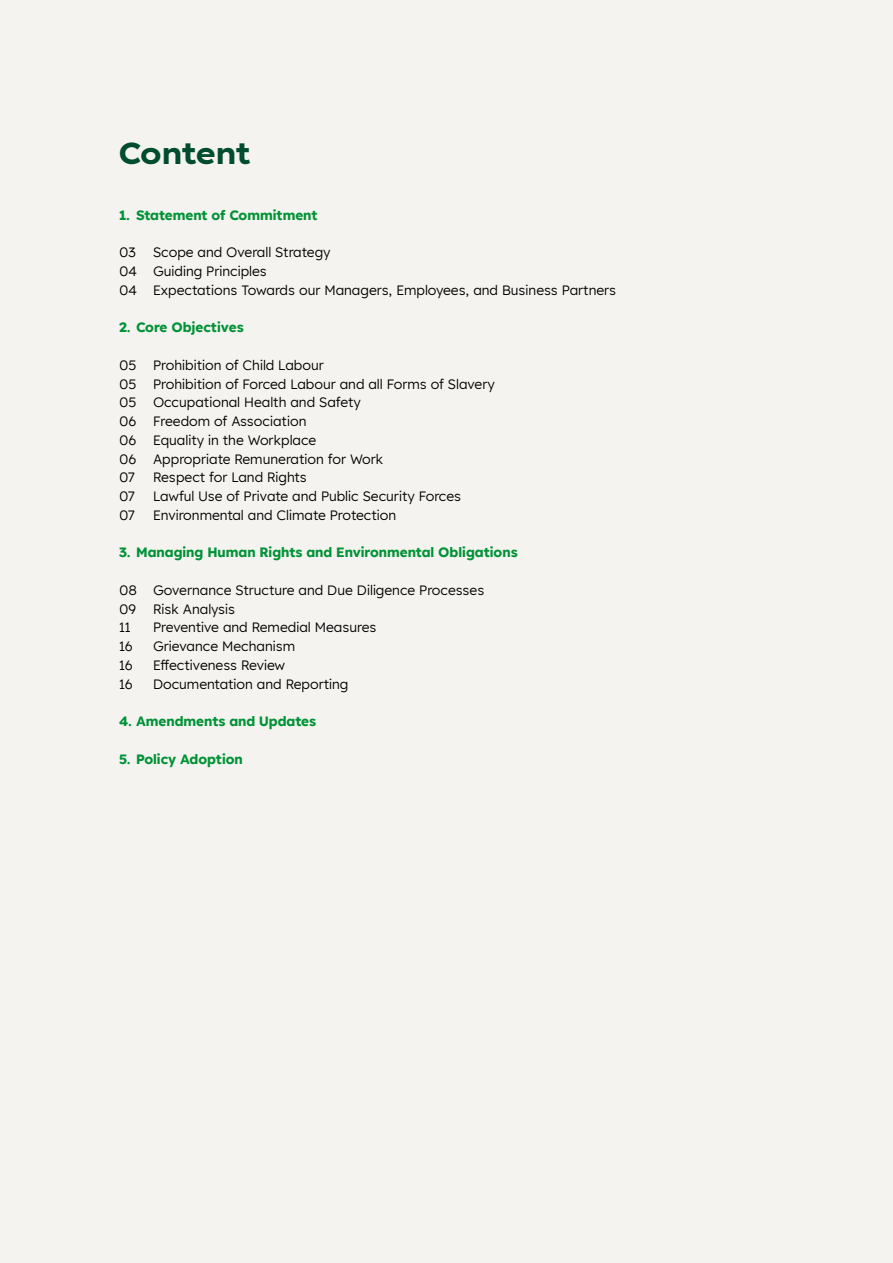
<style>
.page{position:relative;width:893px;height:1263px;background:#f4f3ef}
.page>*{position:absolute;margin:0;border:0;box-sizing:border-box;transform-origin:0 0}
.t1{font:700 30px "Lexend Exa HM";letter-spacing:-.005em;color:#004c2e}
.t2{font:13.5px/18.8px "Lexend HM";color:#000}
.t3{font:700 13.5px "Lexend HM";color:#009237}
</style>
<div class="page">
<h1 class="t1" style="left:119px;top:129px;width:133px">Content</h1>
<p class="t3" style="left:119px;top:204px;width:200px">1. Statement of Commitment</p>
<p class="t2" style="left:119px;top:242px;width:19px">03</p>
<p class="t2" style="left:119px;top:242px;width:499px;text-indent:34px">Scope and Overall Strategy<br>04 Guiding Principles<br>04 Expectations Towards our Managers, Employees, and Business Partners</p>
<p class="t3" style="left:119px;top:316px;width:126px">2. Core Objectives</p>
<p class="t2" style="left:119px;top:355px;width:19px">05</p>
<p class="t2" style="left:153px;top:355px;width:172px">Prohibition of Child Labour</p>
<p class="t2" style="left:119px;top:374px;width:19px">05</p>
<p class="t2" style="left:153px;top:374px;width:343px">Prohibition of Forced Labour and all Forms of Slavery</p>
<p class="t2" style="left:119px;top:392px;width:19px">05</p>
<p class="t2" style="left:119px;top:392px;width:266px;text-indent:34px">Occupational Health and Safety<br>06 Freedom of Association<br>06 Equality in the Workplace<br>06 Appropriate Remuneration for Work<br>07</p>
<p class="t2" style="left:153px;top:467px;width:155px">Respect for Land Rights</p>
<p class="t2" style="left:119px;top:486px;width:17px">07</p>
<p class="t2" style="left:153px;top:486px;width:310px">Lawful Use of Private and Public Security Forces</p>
<p class="t2" style="left:119px;top:505px;width:17px">07</p>
<p class="t2" style="left:153px;top:505px;width:245px">Environmental and Climate Protection</p>
<p class="t3" style="left:119px;top:541px;width:400px">3. Managing Human Rights and Environmental Obligations</p>
<p class="t2" style="left:119px;top:580px;width:367px">08 Governance Structure and Due Diligence Processes<br>09 Risk Analysis<br>11</p>
<p class="t2" style="left:153px;top:617px;width:225px">Preventive and Remedial Measures</p>
<p class="t2" style="left:119px;top:636px;width:15px">16</p>
<p class="t2" style="left:153px;top:636px;width:144px">Grievance Mechanism</p>
<p class="t2" style="left:119px;top:655px;width:15px">16</p>
<p class="t2" style="left:153px;top:655px;width:134px">Effectiveness Review</p>
<p class="t2" style="left:119px;top:674px;width:15px">16</p>
<p class="t2" style="left:153px;top:674px;width:197px">Documentation and Reporting</p>
<p class="t3" style="left:119px;top:710px;width:199px">4. Amendments and Updates</p>
<p class="t3" style="left:119px;top:748px;width:125px">5. Policy Adoption</p>
</div>
